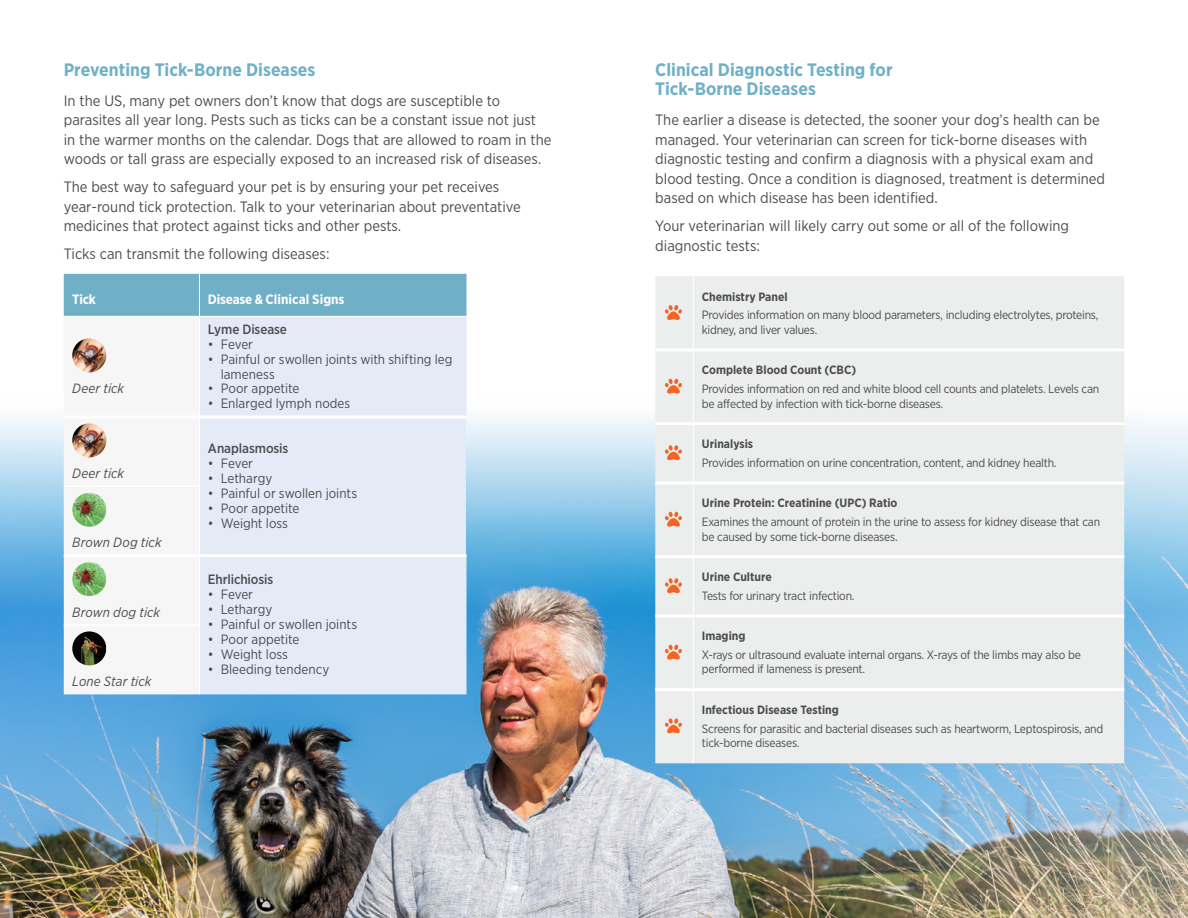
<style>
.page{position:relative;width:1188px;height:918px;background:#fff}
.page>*{position:absolute;margin:0;border:0;box-sizing:border-box;transform-origin:0 0}
.t1{font:700 18px/19.5px "Gotham Narrow";color:#6fb0c7}
.t2{font:15px/19.5px "Gotham Narrow";color:#4d4d4f}
.t3{font:13.5px/15px "Gotham Narrow";color:#4d4d4f}
.t4{font:italic 13.5px "Gotham Narrow";letter-spacing:.005em;color:#4d4d4f}
.t5{font:500 13.5px "Gotham Narrow";letter-spacing:-.01em;color:#4d4d4f}
.t6{font:700 13.5px "Gotham Narrow";color:#fff}
.t7{font:12px/14.4px "Gotham Narrow";letter-spacing:-.02em;color:#4d4d4f}
.t8{font:700 12px "Gotham Narrow";color:#4d4d4f}
</style>
<div class="page">
<img style="left:0;top:393px;width:1188px;height:525px">
<div style="left:64px;top:274px;width:402px;height:42px;background:#6fb0c7"></div>
<div style="left:64px;top:338px;width:135px;height:356px;background:#f6f6f6"></div>
<div style="left:200px;top:317px;width:266px;height:377px;background:#e4ebf7"></div>
<div style="left:200px;top:417px;width:266px;height:139px;background:#e4ebf7"></div>
<hr style="left:199px;top:317px;width:1px;height:100px;background:#fff">
<hr style="left:199px;top:556px;width:1px;height:69px;background:#fff">
<hr style="left:199px;top:625px;width:1px;height:69px;background:#fff">
<hr style="left:199px;top:274px;width:1px;height:42px;background:#fff">
<hr style="left:199px;top:417px;width:1px;height:69px;background:#fff">
<hr style="left:199px;top:486px;width:1px;height:70px;background:#fff">
<hr style="left:64px;top:416px;width:135px;height:3px;background:#fff">
<hr style="left:64px;top:554px;width:135px;height:3px;background:#fff">
<hr style="left:200px;top:416px;width:266px;height:3px;background:#fff">
<hr style="left:200px;top:554px;width:266px;height:3px;background:#fff">
<hr style="left:64px;top:486px;width:135px;height:1px;background:#fff">
<hr style="left:64px;top:624px;width:135px;height:2px;background:#fff">
<img style="left:72px;top:338px;width:34px;height:34px;border-radius:17px">
<img style="left:72px;top:423px;width:34px;height:34px;border-radius:17px">
<img style="left:72px;top:493px;width:34px;height:34px;border-radius:17px">
<img style="left:72px;top:562px;width:34px;height:34px;border-radius:17px">
<img style="left:72px;top:631px;width:34px;height:34px">
<div style="left:655px;top:276px;width:469px;height:487px;background:#eceded"></div>
<hr style="left:655px;top:348px;width:38px;height:3px;background:#fff">
<hr style="left:694px;top:348px;width:430px;height:3px;background:#fff">
<hr style="left:655px;top:422px;width:38px;height:3px;background:#fff">
<hr style="left:694px;top:422px;width:430px;height:3px;background:#fff">
<hr style="left:655px;top:481px;width:38px;height:3px;background:#fff">
<hr style="left:694px;top:481px;width:430px;height:3px;background:#fff">
<hr style="left:655px;top:555px;width:38px;height:3px;background:#fff">
<hr style="left:694px;top:555px;width:430px;height:3px;background:#fff">
<hr style="left:693px;top:276px;width:1px;height:74px;background:#fff">
<hr style="left:693px;top:350px;width:1px;height:74px;background:#fff">
<hr style="left:693px;top:424px;width:1px;height:59px;background:#fff">
<hr style="left:693px;top:483px;width:1px;height:74px;background:#fff">
<hr style="left:693px;top:557px;width:1px;height:57px;background:#fff">
<hr style="left:655px;top:614px;width:38px;height:3px;background:#fff">
<hr style="left:693px;top:614px;width:431px;height:3px;background:#fff">
<hr style="left:693px;top:617px;width:1px;height:71px;background:#fff">
<hr style="left:655px;top:688px;width:38px;height:3px;background:#fff">
<hr style="left:693px;top:688px;width:431px;height:3px;background:#fff">
<hr style="left:693px;top:691px;width:1px;height:72px;background:#fff">
<svg style="left:665px;top:305px;width:17px;height:15px"></svg>
<svg style="left:665px;top:379px;width:17px;height:15px"></svg>
<svg style="left:665px;top:445px;width:17px;height:15px"></svg>
<svg style="left:665px;top:512px;width:17px;height:15px"></svg>
<svg style="left:665px;top:578px;width:17px;height:15px"></svg>
<svg style="left:665px;top:644px;width:17px;height:16px"></svg>
<svg style="left:665px;top:718px;width:17px;height:15px"></svg>
<p class="t1" style="left:64px;top:59px;width:253px">Preventing Tick-Borne Diseases</p>
<p class="t2" style="left:64px;top:90px;width:489px">In the US, many pet owners don’t know that dogs are susceptible to parasites all year long. Pests such as ticks can be a constant issue not just<br>in the warmer months on the calendar. Dogs that are allowed to roam in the woods or tall grass are especially exposed to an increased risk of diseases.</p>
<p class="t2" style="left:64px;top:177px;width:459px">The best way to safeguard your pet is by ensuring your pet receives year-round tick protection. Talk to your veterinarian about preventative medicines that protect against ticks and other pests.</p>
<p class="t2" style="left:64px;top:244px;width:267px">Ticks can transmit the following diseases:</p>
<p class="t6" style="left:72px;top:290px;width:25px">Tick</p>
<p class="t6" style="left:208px;top:290px;width:138px">Disease &amp; Clinical Signs</p>
<p class="t4" style="left:72px;top:380px;width:53px">Deer tick</p>
<p class="t4" style="left:72px;top:465px;width:53px">Deer tick</p>
<p class="t4" style="left:72px;top:534px;width:91px">Brown Dog tick</p>
<p class="t4" style="left:72px;top:603px;width:89px">Brown dog tick</p>
<p class="t4" style="left:72px;top:673px;width:81px">Lone Star tick</p>
<p class="t5" style="left:208px;top:320px;width:81px">Lyme Disease</p>
<p class="t3" style="left:208px;top:336px;width:47px">• Fever</p>
<p class="t3" style="left:221px;top:351px;width:233px;text-indent:-13px">• Painful or swollen joints with shifting leg lameness</p>
<p class="t3" style="left:208px;top:381px;width:93px">• Poor appetite</p>
<p class="t3" style="left:208px;top:396px;width:144px">• Enlarged lymph nodes</p>
<p class="t5" style="left:208px;top:440px;width:82px">Anaplasmosis</p>
<p class="t3" style="left:208px;top:456px;width:47px">• Fever</p>
<p class="t3" style="left:208px;top:471px;width:66px">• Lethargy</p>
<p class="t3" style="left:208px;top:486px;width:151px">• Painful or swollen joints</p>
<p class="t3" style="left:208px;top:501px;width:93px">• Poor appetite</p>
<p class="t3" style="left:208px;top:516px;width:82px">• Weight loss</p>
<p class="t5" style="left:208px;top:571px;width:67px">Ehrlichiosis</p>
<p class="t3" style="left:208px;top:587px;width:47px">• Fever</p>
<p class="t3" style="left:208px;top:602px;width:66px">• Lethargy</p>
<p class="t3" style="left:208px;top:617px;width:151px">• Painful or swollen joints</p>
<p class="t3" style="left:208px;top:632px;width:93px">• Poor appetite</p>
<p class="t3" style="left:208px;top:647px;width:82px">• Weight loss</p>
<p class="t3" style="left:208px;top:662px;width:123px">• Bleeding tendency</p>
<p class="t1" style="left:655px;top:59px;width:239px">Clinical Diagnostic Testing for<br>Tick-Borne Diseases</p>
<p class="t2" style="left:655px;top:110px;width:451px">The earlier a disease is detected, the sooner your dog’s health can be managed. Your veterinarian can screen for tick-borne diseases with diagnostic testing and confirm a diagnosis with a physical exam and blood testing. Once a condition is diagnosed, treatment is determined based on which disease has been identified.</p>
<p class="t2" style="left:655px;top:216px;width:415px">Your veterinarian will likely carry out some or all of the following diagnostic tests:</p>
<p class="t8" style="left:702px;top:289px;width:87px">Chemistry Panel</p>
<p class="t7" style="left:702px;top:308px;width:398px">Provides information on many blood parameters, including electrolytes, proteins, kidney, and liver values.</p>
<p class="t8" style="left:702px;top:363px;width:156px">Complete Blood Count (CBC)</p>
<p class="t7" style="left:702px;top:381px;width:399px">Provides information on red and white blood cell counts and platelets. Levels can be affected by infection with tick-borne diseases.</p>
<p class="t8" style="left:702px;top:436px;width:53px">Urinalysis</p>
<p class="t7" style="left:702px;top:455px;width:356px">Provides information on urine concentration, content, and kidney health.</p>
<p class="t8" style="left:702px;top:496px;width:197px">Urine Protein: Creatinine (UPC) Ratio</p>
<p class="t7" style="left:702px;top:514px;width:400px">Examines the amount of protein in the urine to assess for kidney disease that can be caused by some tick-borne diseases.</p>
<p class="t8" style="left:702px;top:569px;width:71px">Urine Culture</p>
<p class="t7" style="left:702px;top:588px;width:154px">Tests for urinary tract infection.</p>
<p class="t8" style="left:702px;top:629px;width:45px">Imaging</p>
<p class="t7" style="left:702px;top:647px;width:381px">X-rays or ultrasound evaluate internal organs. X-rays of the limbs may also be performed if lameness is present.</p>
<p class="t8" style="left:702px;top:702px;width:139px">Infectious Disease Testing</p>
<p class="t7" style="left:702px;top:721px;width:403px">Screens for parasitic and bacterial diseases such as heartworm, Leptospirosis, and tick-borne diseases.</p>
</div>
